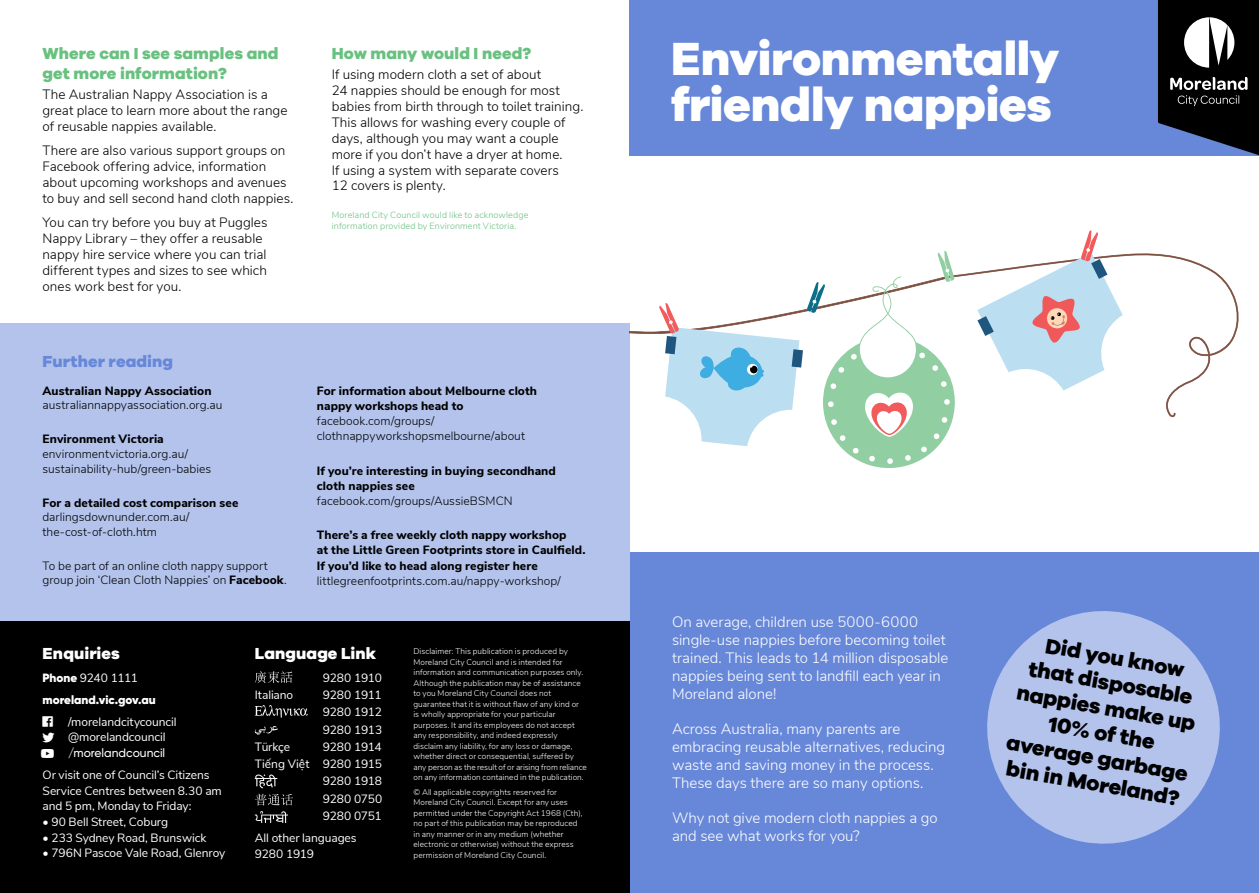
<style>
.page{position:relative;width:1259px;height:893px;background:#fff}
.page>*{position:absolute;margin:0;border:0;box-sizing:border-box;transform-origin:0 0}
.body{font:800 48px/46.5px "Galano Grotesque";letter-spacing:-.01em;color:#fff}
.body-2{font:800 21.75px/25.5px "Galano Grotesque";color:#000;text-align:center}
.sub_green{font:800 16.5px/19.8px "Galano Grotesque";letter-spacing:.005em;color:#69c180}
.t1{font:800 16.5px "Galano Grotesque";letter-spacing:.005em;color:#fff}
.sub_green-2{font:800 16.5px "Galano Grotesque";letter-spacing:.005em;color:#6787d8}
.body-3{font:300 15px/18px "Nunito Sans";letter-spacing:-.005em;color:#fff}
.body-4{font:300 13.5px/15.9px "Nunito Sans";color:#000}
.body-5{font:300 12px/14.7px "Nunito Sans";color:#000}
.Body_Copy{font:12px/15.6px "Nunito Sans";letter-spacing:-.005em;color:#fff}
.body-6{font:800 12px/15.1px "Nunito Sans";letter-spacing:.01em;color:#000}
.t2{font:900 12px "Gilroy";color:#fff}
.Body_Copy-2{font:500 12px "Gilroy";color:#fff}
.Body_Copy-3{font:12px "Nunito Sans";letter-spacing:-.035em;color:#fff}
.body-7{font:300 9px/10.8px "Nunito Sans";letter-spacing:.015em;color:#69c180}
.body-8{font:300 8.25px/10.5px "Nunito Sans";letter-spacing:.005em;color:#fff}
.s1{font-weight:800}
.s2{font-weight:300}
.s3{font-family:"Gilroy";font-weight:900}
</style>
<div class="page">
<div style="left:629px;top:553px;width:630px;height:340px;background:#6787d8"></div>
<div style="left:629px;top:0;width:630px;height:155px;background:#6787d8"></div>
<div style="left:0;top:621px;width:629px;height:272px;background:#000"></div>
<div style="left:0;top:323px;width:629px;height:298px;background:#b3c3ec"></div>
<svg style="left:987px;top:611px;width:233px;height:233px;fill:#b3c3ec"></svg>
<svg style="left:629px;top:253px;width:609px;height:164px"></svg>
<svg style="left:977px;top:230px;width:145px;height:160px"></svg>
<svg style="left:659px;top:251px;width:296px;height:217px"></svg>
<svg style="left:1158px;top:0;width:101px;height:155px;background:#2d3038"></svg>
<svg style="left:255px;top:671px;width:38px;height:12px"></svg>
<svg style="left:255px;top:705px;width:53px;height:13px"></svg>
<svg style="left:255px;top:726px;width:23px;height:9px"></svg>
<svg style="left:255px;top:774px;width:22px;height:14px"></svg>
<svg style="left:255px;top:794px;width:38px;height:29px"></svg>
<p class="sub_green" style="left:43px;top:43px;width:237px">Where can I see samples and get more information?</p>
<p class="body-4" style="left:43px;top:85px;width:246px">The Australian Nappy Association is a great place to learn more about the range of reusable nappies available.</p>
<p class="body-4" style="left:43px;top:142px;width:252px">There are also various support groups on Facebook offering advice, information about upcoming workshops and avenues to buy and sell second hand cloth nappies.</p>
<p class="body-4" style="left:43px;top:214px;width:226px">You can try before you buy at Puggles Nappy Library – they offer a reusable nappy hire service where you can trial different types and sizes to see which ones work best for you.</p>
<p class="sub_green" style="left:332px;top:43px;width:201px">How many would I need?</p>
<p class="body-4" style="left:332px;top:66px;width:253px">If using modern cloth a set of about<br>24 nappies should be enough for most babies from birth through to toilet training.<br>This allows for washing every couple of days, although you may want a couple more if you don’t have a dryer at home.<br>If using a system with separate covers<br>12 covers is plenty.</p>
<p class="body-7" style="left:332px;top:209px;width:198px">Moreland City Council would like to acknowledge information provided by Environment Victoria.</p>
<p class="sub_green-2" style="left:43px;top:351px;width:132px">Further reading</p>
<p class="body-5" style="left:43px;top:382px;width:181px"><span class="s1">Australian Nappy Association </span>australiannappyassociation.org.au</p>
<p class="body-5" style="left:43px;top:431px;width:170px"><span class="s1">Environment Victoria </span>environmentvictoria.org.au/ sustainability-hub/green-babies</p>
<p class="body-5" style="left:43px;top:494px;width:197px"><span class="s1">For a detailed cost comparison see </span>darlingsdownunder.com.au/ the-cost-of-cloth.htm</p>
<p class="body-5" style="left:43px;top:557px;width:246px">To be part of an online cloth nappy support group join ‘Clean Cloth Nappies’ on <span class="s1">Facebook</span>.</p>
<p class="body-5" style="left:317px;top:382px;width:222px;line-height:15.1px"><span class="s1">For information about Melbourne cloth nappy workshops head to </span>facebook.com/groups/ clothnappyworkshopsmelbourne/about</p>
<p class="body-6" style="left:317px;top:462px;width:240px">If you’re interesting in buying secondhand cloth nappies see <span class="s2">facebook.com/groups/AussieBSMCN</span></p>
<p class="body-6" style="left:317px;top:527px;width:270px">There’s a free weekly cloth nappy workshop<br>at the Little Green Footprints store in Caulfield.<br>If you’d like to head along register here <span class="s2">littlegreenfootprints.com.au/nappy-workshop/</span></p>
<p class="t1" style="left:43px;top:643px;width:79px">Enquiries</p>
<p class="Body_Copy-3" style="left:43px;top:669px;width:97px"><span class="s3">Phone</span> 9240 1111</p>
<p class="t2" style="left:43px;top:692px;width:115px">moreland.vic.gov.au</p>
<p class="Body_Copy" style="left:68px;top:713px;width:110px">/morelandcitycouncil</p>
<p class="Body_Copy" style="left:68px;top:729px;width:99px">@morelandcouncil</p>
<p class="Body_Copy-2" style="left:68px;top:745px;width:99px">/morelandcouncil</p>
<p class="Body_Copy" style="left:43px;top:766px;width:181px">Or visit one of Council’s Citizens<br>Service Centres between 8.30 am and 5 pm, Monday to Friday:</p>
<p class="Body_Copy" style="left:43px;top:813px;width:127px">• 90 Bell Street, Coburg</p>
<p class="Body_Copy" style="left:43px;top:829px;width:165px">• 233 Sydney Road, Brunswick</p>
<p class="Body_Copy" style="left:43px;top:845px;width:184px">• 796N Pascoe Vale Road, Glenroy</p>
<p class="t1" style="left:255px;top:643px;width:123px">Language Link</p>
<p class="Body_Copy" style="left:323px;top:669px;width:60px">9280 1910</p>
<p class="Body_Copy" style="left:255px;top:686px;width:40px">Italiano</p>
<p class="Body_Copy" style="left:323px;top:686px;width:60px">9280 1911</p>
<p class="Body_Copy" style="left:323px;top:703px;width:61px">9280 1912</p>
<p class="Body_Copy" style="left:323px;top:721px;width:61px">9280 1913</p>
<p class="Body_Copy" style="left:255px;top:738px;width:37px">Türkçe</p>
<p class="Body_Copy" style="left:323px;top:738px;width:60px">9280 1914</p>
<p class="Body_Copy" style="left:255px;top:755px;width:129px">Tiếng Việt 9280 1915</p>
<p class="Body_Copy" style="left:323px;top:773px;width:61px">9280 1918</p>
<p class="Body_Copy" style="left:323px;top:790px;width:61px">9280 0750</p>
<p class="Body_Copy" style="left:323px;top:807px;width:60px">9280 0751</p>
<p class="Body_Copy" style="left:255px;top:829px;width:103px">All other languages<br>9280 1919</p>
<p class="body-8" style="left:413px;top:646px;width:175px">Disclaimer: This publication is produced by Moreland City Council and is intended for information and communication purposes only.<br>Although the publication may be of assistance to you Moreland City Council does not guarantee that it is without flaw of any kind or<br>is wholly appropriate for your particular purposes. It and its employees do not accept any responsibility, and indeed expressly disclaim any liability, for any loss or damage, whether direct or consequential, suffered by any person as the result of or arising from reliance on any information contained in the publication.</p>
<p class="body-8" style="left:413px;top:786px;width:171px">© All applicable copyrights reserved for Moreland City Council. Except for any uses permitted under the Copyright Act 1968 (Cth), no part of this publication may be reproduced in any manner or in any medium (whether electronic or otherwise) without the express permission of Moreland City Council.</p>
<p class="body" style="left:671px;top:34px;width:390px">Environmentally friendly nappies</p>
<p class="body-3" style="left:672px;top:612px;width:278px">On average, children use 5000-6000 single-use nappies before becoming toilet trained. This leads to 14 million disposable nappies being sent to landfill each year in Moreland alone!</p>
<p class="body-3" style="left:672px;top:719px;width:274px">Across Australia, many parents are embracing reusable alternatives, reducing waste and saving money in the process.<br>These days there are so many options.</p>
<p class="body-3" style="left:672px;top:808px;width:267px">Why not give modern cloth nappies a go and see what works for you?</p>
<p class="body-2" style="left:1027px;top:628px;width:185px;rotate:10deg">Did you know that disposable nappies make up<br>10% of the average garbage bin in Moreland?</p>
</div>
